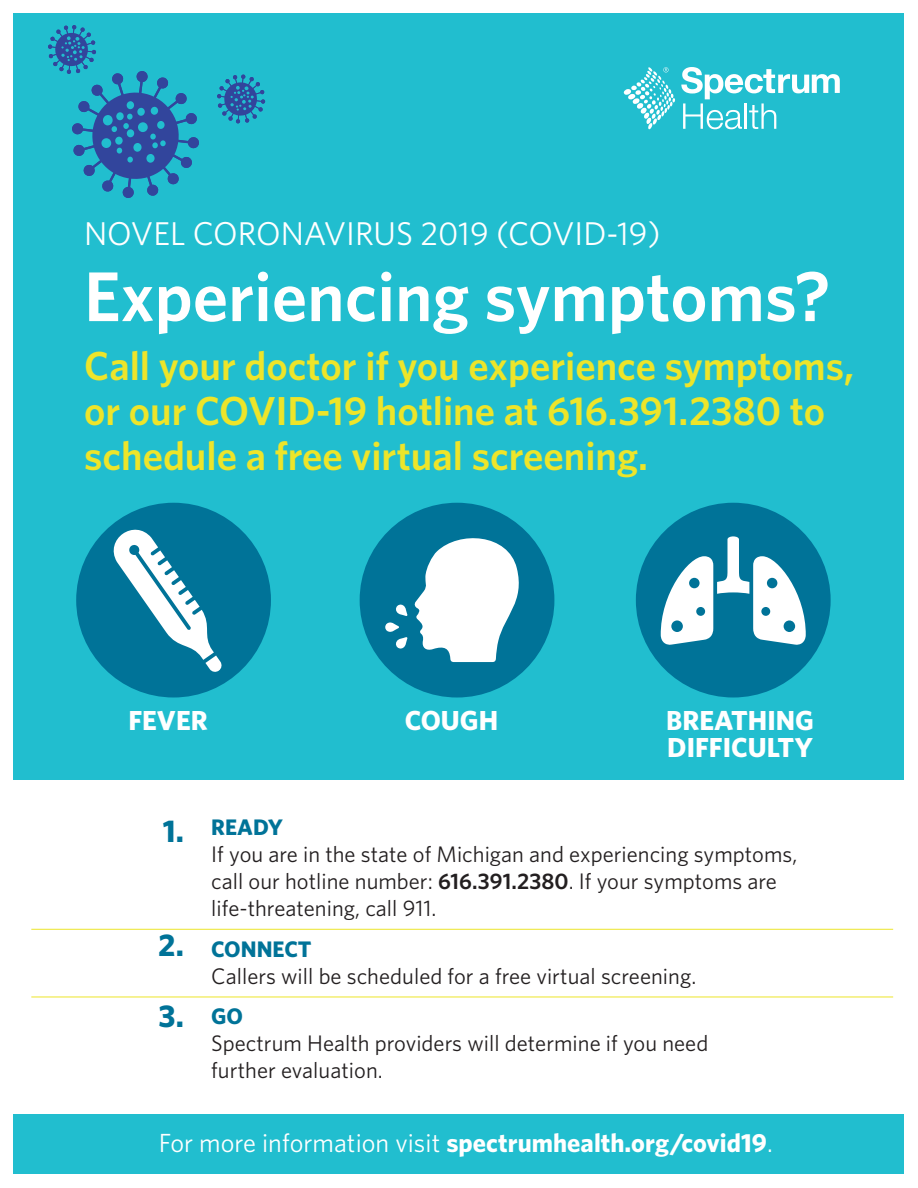
<style>
.page{position:relative;width:918px;height:1188px;background:#fff}
.page>*{position:absolute;margin:0;border:0;box-sizing:border-box;transform-origin:0 0}
.t1{font:600 70.5px "Whitney";color:#fff}
.t2{font:600 40.5px/45px "Whitney";color:#ede52a}
.t3{font:33px "Whitney";color:#fff}
.t4{font:700 31.5px "Whitney";color:#007398}
.t5{font:700 27.6px/27px "Whitney";color:#fff}
.t6{font:700 26.25px "Whitney";color:#fff}
.t7{font:22.5px/27px "Whitney";color:#231f20}
.s1{font-weight:700;color:#007398}
.s2{font-weight:600}
.s3{font-weight:400}
</style>
<div class="page">
<div style="left:14px;top:1115px;width:890px;height:59px;background:#21becf"></div>
<div style="left:14px;top:14px;width:890px;height:766px;background:#21becf"></div>
<svg style="left:681px;top:67px;width:159px;height:62px"></svg>
<svg style="left:624px;top:67px;width:51px;height:62px"></svg>
<svg style="left:217px;top:74px;width:48px;height:50px"></svg>
<svg style="left:48px;top:25px;width:151px;height:173px"></svg>
<svg style="left:636px;top:503px;width:195px;height:195px"></svg>
<svg style="left:360px;top:503px;width:194px;height:195px"></svg>
<svg style="left:76px;top:503px;width:195px;height:195px"></svg>
<hr style="left:31px;top:929px;width:862px;height:1px;background:#ede52a">
<hr style="left:31px;top:997px;width:862px;height:1px;background:#ede52a">
<p class="t3" style="left:84px;top:211px;width:578px">NOVEL CORONAVIRUS 2019 (COVID-19)</p>
<p class="t1" style="left:84px;top:250px;width:748px">Experiencing symptoms?</p>
<p class="t2" style="left:84px;top:342px;width:772px">Call your doctor if you experience symptoms, or our COVID-19 hotline at 616.391.2380 to schedule a free virtual screening.</p>
<p class="t5" style="left:128px;top:706px;width:81px">FEVER</p>
<p class="t5" style="left:405px;top:706px;width:95px">COUGH</p>
<p class="t5" style="left:666px;top:706px;width:149px">BREATHING<br>DIFFICULTY</p>
<p class="t4" style="left:163px;top:810px;width:23px">1.</p>
<p class="t4" style="left:158px;top:924px;width:27px">2.</p>
<p class="t4" style="left:159px;top:995px;width:27px">3.</p>
<p class="t7" style="left:211px;top:813px;width:588px"><span class="s1">READY<br></span>If you are in the state of Michigan and experiencing symptoms, call our hotline number: <span class="s2">616.391.2380</span>. If your symptoms are life-threatening, call 911.</p>
<p class="t7" style="left:211px;top:935px;width:487px"><span class="s1">CONNECT<br></span>Callers will be scheduled for a free virtual screening.</p>
<p class="t7" style="left:211px;top:1002px;width:499px"><span class="s1">GO<br></span>Spectrum Health providers will determine if you need further evaluation.</p>
<p class="t6" style="left:159px;top:1125px;width:616px"><span class="s3">For more information visit</span> spectrumhealth.org/covid19<span class="s3">.</span></p>
</div>
